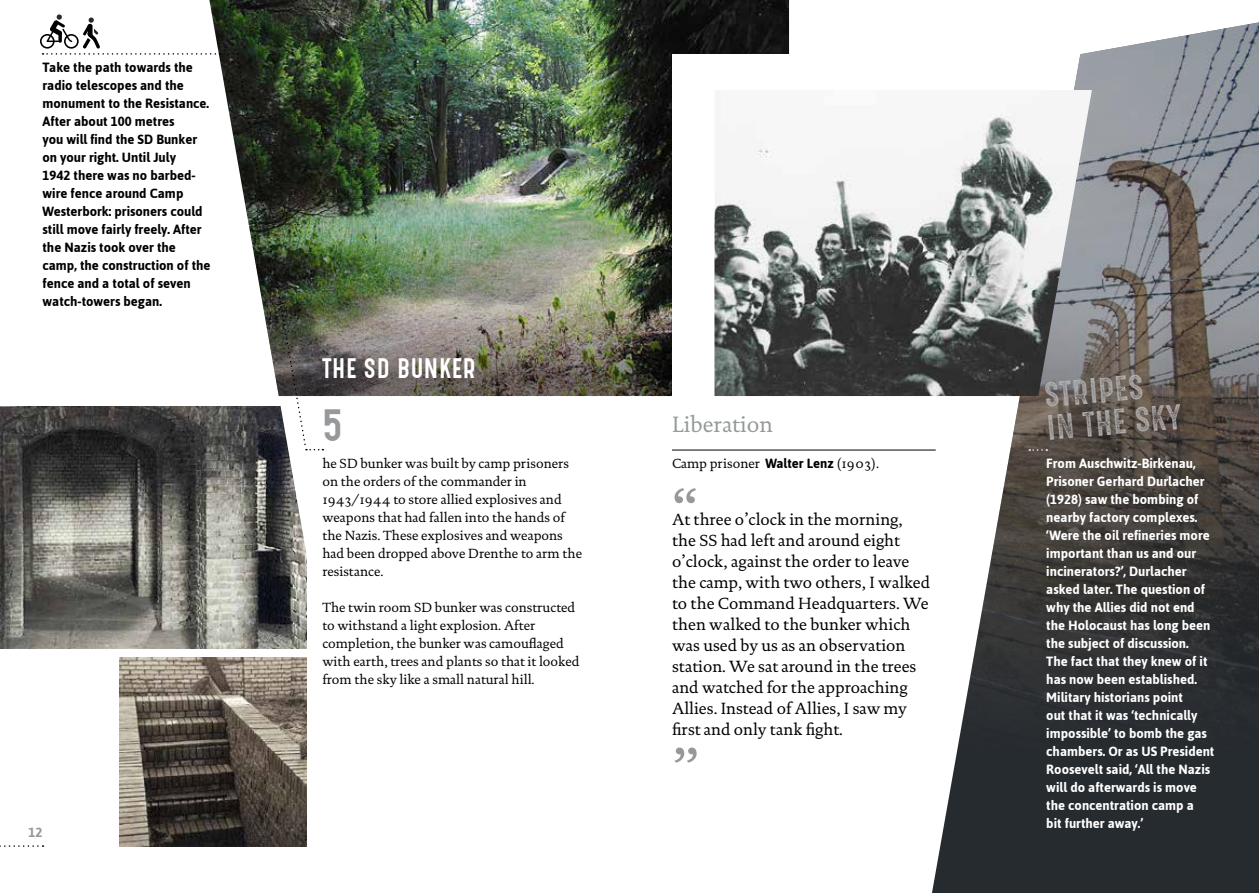
<style>
.page{position:relative;width:1259px;height:893px;background:#fff}
.page>*{position:absolute;margin:0;border:0;box-sizing:border-box;transform-origin:0 0}
.t1{font:60px "DTL Documenta SP Regular";color:#95999b}
.t2{font:38.4px "Gotcha Gothic";color:#95999b}
.t3{font:30px/33px "Gotcha Gothic Stamp";color:#b3b2b2}
.t4{font:24px "Gotcha Gothic";letter-spacing:.03em;color:#fff}
.t5{font:22.5px "DTL Documenta SP Regular";color:#95999b}
.t6{font:16.5px/21px "DTL Documenta SP Regular";color:#000}
.t7{font:700 15px/18px "Jaldi";color:#fff}
.t8{font:700 15px/18px "Jaldi";color:#000}
.t9{font:700 15px "Jaldi";color:#95999b}
.t10{font:13.5px/18px "DTL Documenta SP Regular";color:#000}
.s1{font-family:"Jaldi";font-weight:700;font-size:15px}
</style>
<div class="page">
<img style="left:0;top:407px;width:306px;height:241px">
<svg style="left:242px;top:396px;width:592px;height:208px"></svg>
<img style="left:209px;top:0;width:580px;height:396px">
<div style="left:672px;top:54px;width:201px;height:352px;background:#fff"></div>
<div style="left:932px;top:748px;width:327px;height:145px;background:#262b30"></div>
<img style="left:932px;top:22px;width:327px;height:726px">
<hr style="left:672px;top:450px;width:263px;height:1px;background:#000">
<img style="left:119px;top:657px;width:187px;height:189px">
<svg style="left:1029px;top:449px;width:18px;height:2px"></svg>
<img style="left:714px;top:90px;width:378px;height:306px">
<svg style="left:40px;top:14px;width:283px;height:436px"></svg>
<svg style="left:0;top:845px;width:44px;height:2px"></svg>
<p class="t8" style="left:43px;top:58px;width:169px">Take the path towards the radio telescopes and the monument to the Resistance.<br>After about 100 metres<br>you will find the SD Bunker on your right. Until July<br>1942 there was no barbed&shy;wire fence around Camp<br>Westerbork: prisoners could still move fairly freely. After the Nazis took over the camp, the construction of the fence and a total of seven watch-towers began.</p>
<p class="t9" style="left:29px;top:823px;width:15px">12</p>
<h3 class="t4" style="left:322px;top:350px;width:155px">THE SD BUNKER</h3>
<h2 class="t2" style="left:322px;top:396px;width:22px">5</h2>
<p class="t10" style="left:322px;top:454px;width:261px">he SD bunker was built by camp prisoners on the orders of the commander in 1943/1944 to store allied explosives and weapons that had fallen into the hands of the Nazis. These explosives and weapons had been dropped above Drenthe to arm the resistance.</p>
<p class="t10" style="left:322px;top:598px;width:259px">The twin room SD bunker was constructed to withstand a light explosion. After completion, the bunker was camouflaged with earth, trees and plants so that it looked from the sky like a small natural hill.</p>
<h3 class="t5" style="left:672px;top:411px;width:102px">Liberation</h3>
<p class="t10" style="left:672px;top:454px;width:209px">Camp prisoner <span class="s1">Walter Lenz</span> (1903).</p>
<h1 class="t1" style="left:672px;top:478px;width:28px">‘‘</h1>
<p class="t6" style="left:672px;top:509px;width:260px">At three o’clock in the morning, the SS had left and around eight o’clock, against the order to leave the camp, with two others, I walked to the Command Headquarters. We then walked to the bunker which was used by us as an observation station. We sat around in the trees and watched for the approaching<br>Allies. Instead of Allies, I saw my first and only tank fight.</p>
<h1 class="t1" style="left:672px;top:738px;width:29px">’’</h1>
<h3 class="t3" style="left:1043px;top:378px;width:136px;rotate:-5deg">STRIPES<br>IN THE SKY</h3>
<p class="t7" style="left:1046px;top:454px;width:170px">From Auschwitz-Birkenau,<br>Prisoner Gerhard Durlacher (1928) saw the bombing of nearby factory complexes. ‘Were the oil refineries more important than us and our incinerators?’, Durlacher asked later. The question of why the Allies did not end the Holocaust has long been the subject of discussion.<br>The fact that they knew of it has now been established.<br>Military historians point<br>out that it was ‘technically impossible’ to bomb the gas chambers. Or as US President<br>Roosevelt said, ‘All the Nazis will do afterwards is move the concentration camp a<br>bit further away.’</p>
</div>
